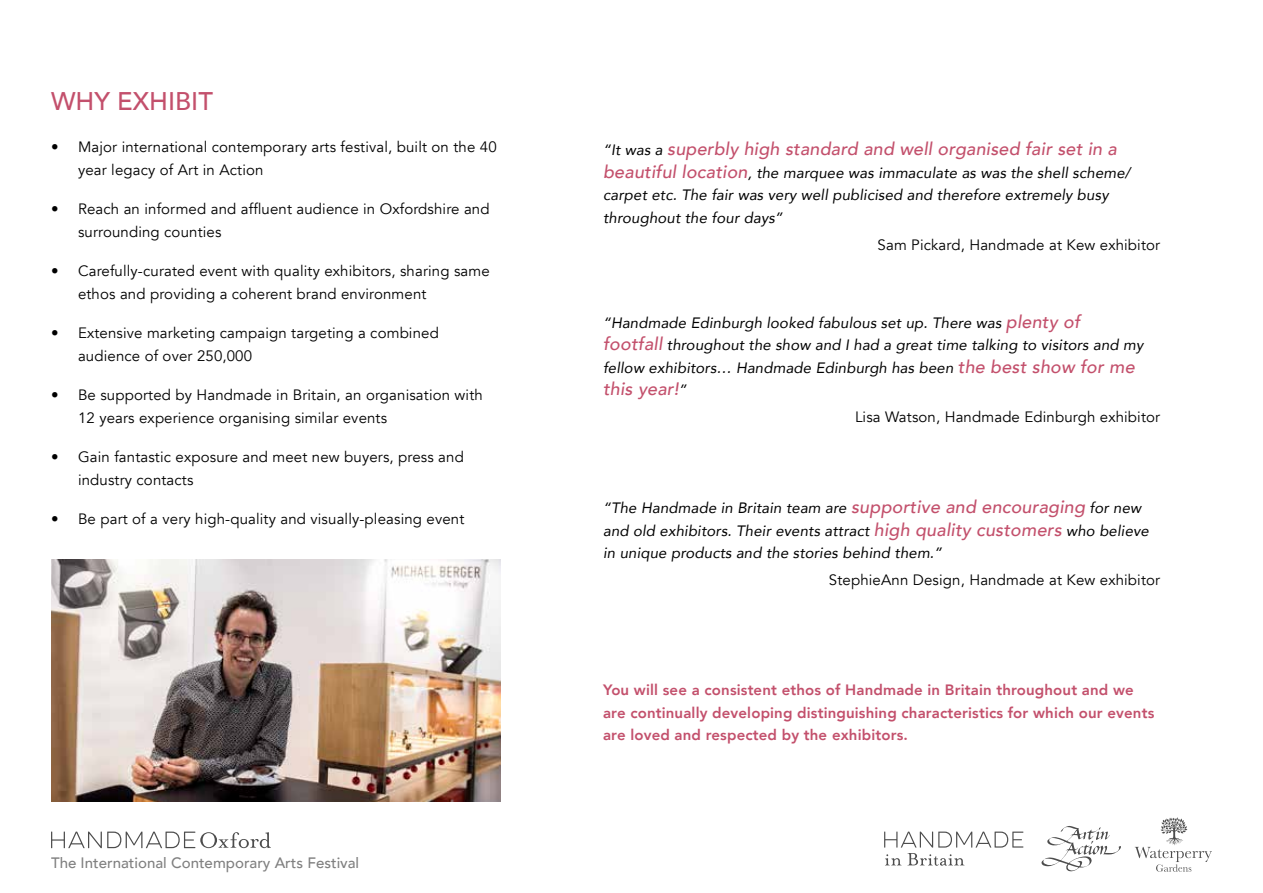
<style>
.page{position:relative;width:1263px;height:893px;background:#fff}
.page>*{position:absolute;margin:0;border:0;box-sizing:border-box;transform-origin:0 0}
.t1{font:500 25.5px "Avenir";color:#c3506c}
.t2{font:italic 500 18px "Avenir";letter-spacing:.01em;color:#c3506c}
.t3{font:15px/22.5px "Avenir";letter-spacing:.01em;color:#000}
.t4{font:italic 15px/22.5px "Avenir";letter-spacing:.01em;color:#000}
.t5{font:800 15px/22.5px "Avenir";letter-spacing:.01em;color:#c3506c}
.t6{font:500 15px "Avenir";color:#000}
.s1{font-weight:400;font-size:15px;color:#000}
.s2{font-weight:500;font-size:18px;color:#c3506c}
</style>
<div class="page">
<svg style="left:1041px;top:826px;width:80px;height:45px"></svg>
<svg style="left:884px;top:832px;width:139px;height:34px"></svg>
<svg style="left:51px;top:832px;width:220px;height:16px"></svg>
<svg style="left:1135px;top:817px;width:77px;height:55px"></svg>
<img style="left:51px;top:559px;width:449px;height:242px">
<h1 class="t1" style="left:51px;top:79px;width:164px">WHY EXHIBIT</h1>
<p class="t3" style="left:78px;top:136px;width:420px;text-indent:-27px">• Major international contemporary arts festival, built on the 40 year legacy of Art in Action</p>
<p class="t3" style="left:78px;top:198px;width:413px;text-indent:-27px">• Reach an informed and affluent audience in Oxfordshire and surrounding counties</p>
<p class="t3" style="left:78px;top:260px;width:413px;text-indent:-27px">• Carefully-curated event with quality exhibitors, sharing same ethos and providing a coherent brand environment</p>
<p class="t3" style="left:78px;top:322px;width:362px;text-indent:-27px">• Extensive marketing campaign targeting a combined audience of over 250,000</p>
<p class="t3" style="left:78px;top:384px;width:406px;text-indent:-27px">• Be supported by Handmade in Britain, an organisation with<br>12 years experience organising similar events</p>
<p class="t3" style="left:78px;top:446px;width:387px;text-indent:-27px">• Gain fantastic exposure and meet new buyers, press and industry contacts</p>
<p class="t3" style="left:51px;top:508px;width:415px">• Be part of a very high-quality and visually-pleasing event</p>
<p class="t6" style="left:51px;top:850px;width:310px">The International Contemporary Arts Festival</p>
<p class="t2" style="left:603px;top:138px;width:515px"><span class="s1">“It was a</span> superbly high standard and well organised fair set in a</p>
<p class="t4" style="left:603px;top:161px;width:529px"><span class="s2">beautiful location</span>, the marquee was immaculate as was the shell scheme/ carpet etc. The fair was very well publicised and therefore extremely busy throughout the four days”</p>
<p class="t3" style="left:878px;top:233px;width:284px">Sam Pickard, Handmade at Kew exhibitor</p>
<p class="t4" style="left:603px;top:311px;width:542px">“Handmade Edinburgh looked fabulous set up. There was <span class="s2">plenty of<br>footfall</span> throughout the show and I had a great time talking to visitors and my fellow exhibitors… Handmade Edinburgh has been <span class="s2">the best show for me</span></p>
<p class="t2" style="left:603px;top:378px;width:85px">this year!<span class="s1">”</span></p>
<p class="t3" style="left:855px;top:406px;width:307px">Lisa Watson, Handmade Edinburgh exhibitor</p>
<p class="t4" style="left:603px;top:497px;width:547px">“The Handmade in Britain team are <span class="s2">supportive and encouraging</span> for new and old exhibitors. Their events attract <span class="s2">high quality customers</span> who believe in unique products and the stories behind them.”</p>
<p class="t3" style="left:829px;top:569px;width:333px">StephieAnn Design, Handmade at Kew exhibitor</p>
<p class="t5" style="left:603px;top:679px;width:553px">You will see a consistent ethos of Handmade in Britain throughout and we are continually developing distinguishing characteristics for which our events are loved and respected by the exhibitors.</p>
</div>
